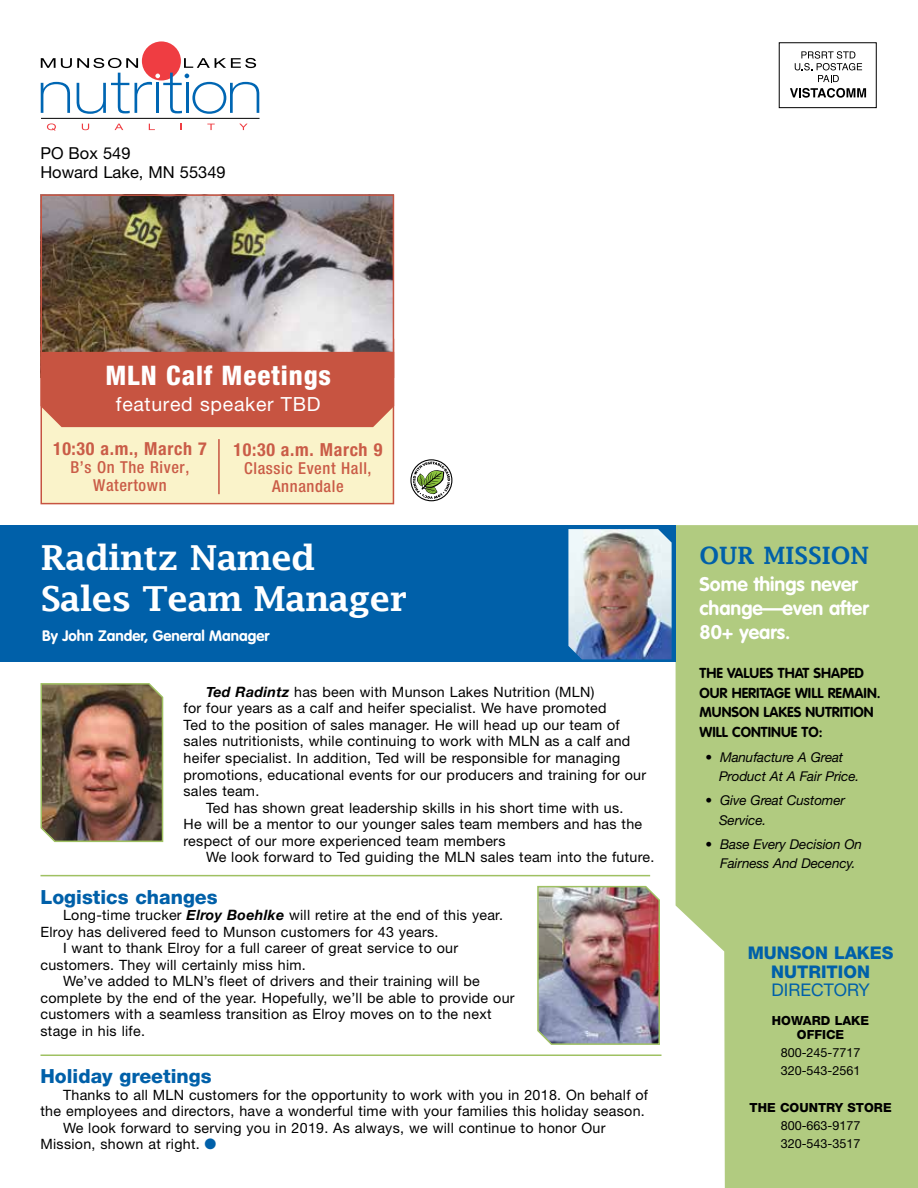
<style>
.page{position:relative;width:918px;height:1188px;background:#fff}
.page>*{position:absolute;margin:0;border:0;box-sizing:border-box;transform-origin:0 0}
.t1{font:600 34.5px/41.2px "Lucida Fax";letter-spacing:-.03em;color:#fff}
.t2{font:800 condensed 27px "Helvetica Neue";letter-spacing:.035em;color:#fff}
.t3{font:600 24px "Lucida Fax";color:#0060a9}
.t4{font:700 19.5px/24px "VAG Rounded";color:#fff}
.t5{font:800 19.5px "Helvetica Neue";color:#0060a9}
.t6{font:19.5px "Helvetica Neue";letter-spacing:.035em;color:#fff}
.t7{font:700 condensed 18px "Helvetica Neue";letter-spacing:.035em;color:#ca5c47}
.t8{font:800 17.55px/18.1px "Helvetica Neue";color:#0060a9;text-align:center}
.t9{font:17.55px "Helvetica Neue";color:#0060a9}
.t10{font:500 condensed 16.5px/18px "Helvetica Neue";letter-spacing:.035em;color:#ca5c47;text-align:center}
.t11{font:16.5px/19.8px "Helvetica Neue";color:#000}
.t12{font:700 15px "VAG Rounded";color:#fff}
.t13{font:14.25px "Helvetica Neue";letter-spacing:.02em;color:#000}
.t14{font:700 14.25px/19.5px "VAG Rounded";color:#000}
.t15{font:italic 13.5px/19.5px "Helvetica Neue";letter-spacing:-.01em;color:#000}
.t16{font:12.6px/18.1px "Helvetica Neue";color:#000}
.t17{font:800 12.6px/14px "Helvetica Neue";color:#000;text-align:center}
.s1{font-weight:700;font-style:italic}
.s2{color:#0060a9}
</style>
<div class="page">
<div style="left:40px;top:339px;width:354px;height:165px;background:#faf3ca;border:2px solid #c75441"></div>
<svg style="left:676px;top:525px;width:242px;height:663px;background:#b7cf8a"></svg>
<div style="left:0;top:525px;width:676px;height:137px;background:#0060a9"></div>
<svg style="left:47px;top:123px;width:9px;height:8px"></svg>
<svg style="left:82px;top:124px;width:7px;height:6px"></svg>
<svg style="left:115px;top:124px;width:8px;height:6px"></svg>
<svg style="left:207px;top:124px;width:8px;height:6px"></svg>
<svg style="left:239px;top:124px;width:8px;height:6px"></svg>
<div style="left:142px;top:41px;width:39px;height:40px;background:#ef3d42;border-radius:50%"></div>
<hr style="left:41px;top:118px;width:219px;height:1px;background:#000">
<svg style="left:41px;top:58px;width:218px;height:56px"></svg>
<img style="left:43px;top:197px;width:348px;height:155px">
<div style="left:40px;top:194px;width:354px;height:184px;border:2px solid #c75441"></div>
<div style="left:779px;top:42px;width:98px;height:66px;border:1px solid #000"></div>
<svg style="left:795px;top:51px;width:67px;height:31px"></svg>
<svg style="left:790px;top:88px;width:76px;height:10px"></svg>
<svg style="left:411px;top:460px;width:41px;height:41px"></svg>
<div style="left:410px;top:459px;width:42px;height:42px;border:1px solid #000;border-radius:50%"></div>
<svg style="left:413px;top:462px;width:37px;height:37px"></svg>
<div style="left:40px;top:352px;width:354px;height:75px;background:#c75441"></div>
<img style="left:568px;top:529px;width:104px;height:130px">
<img style="left:40px;top:683px;width:124px;height:160px">
<img style="left:537px;top:885px;width:123px;height:160px">
<hr style="left:40px;top:875px;width:610px;height:1px;background:#9fc162">
<hr style="left:40px;top:1054px;width:622px;height:2px;background:#9fc162">
<hr style="left:218px;top:439px;width:2px;height:55px;background:#c75441">
<p class="t11" style="left:40px;top:143px;width:187px">PO Box 549<br>Howard Lake, MN 55349</p>
<h2 class="t2" style="left:105px;top:358px;width:227px">MLN Calf Meetings</h2>
<h3 class="t6" style="left:116px;top:392px;width:206px">featured speaker TBD</h3>
<p class="t7" style="left:53px;top:438px;width:155px">10:30 a.m., March 7</p>
<p class="t10" style="left:71px;top:458px;width:120px">B’s On The River,<br>Watertown</p>
<p class="t7" style="left:234px;top:438px;width:150px">10:30 a.m. March 9</p>
<p class="t10" style="left:244px;top:459px;width:129px">Classic Event Hall,<br>Annandale</p>
<h1 class="t1" style="left:41px;top:537px;width:368px">Radintz Named<br>Sales Team Manager</h1>
<p class="t12" style="left:42px;top:627px;width:229px">By John Zander, General Manager</p>
<p class="t13" style="left:206px;top:683px;width:390px"><span class="s1">Ted Radintz</span> has been with Munson Lakes Nutrition (MLN)</p>
<p class="t13" style="left:184px;top:700px;width:424px">for four years as a calf and heifer specialist. We have promoted</p>
<p class="t13" style="left:184px;top:716px;width:438px">Ted to the position of sales manager. He will head up our team of</p>
<p class="t13" style="left:184px;top:733px;width:448px">sales nutritionists, while continuing to work with MLN as a calf and</p>
<p class="t13" style="left:184px;top:749px;width:438px">heifer specialist. In addition, Ted will be responsible for managing</p>
<p class="t13" style="left:184px;top:766px;width:464px">promotions, educational events for our producers and training for our</p>
<p class="t13" style="left:184px;top:782px;width:77px">sales team.</p>
<p class="t13" style="left:206px;top:799px;width:419px">Ted has shown great leadership skills in his short time with us.</p>
<p class="t13" style="left:184px;top:815px;width:460px">He will be a mentor to our younger sales team members and has the</p>
<p class="t13" style="left:184px;top:832px;width:323px">respect of our more experienced team members</p>
<p class="t13" style="left:206px;top:848px;width:450px">We look forward to Ted guiding the MLN sales team into the future.</p>
<h3 class="t5" style="left:40px;top:885px;width:179px">Logistics changes</h3>
<p class="t13" style="left:63px;top:907px;width:442px">Long-time trucker <span class="s1">Elroy Boehlke</span> will retire at the end of this year.</p>
<p class="t13" style="left:40px;top:923px;width:400px">Elroy has delivered feed to Munson customers for 43 years.</p>
<p class="t13" style="left:63px;top:940px;width:397px">I want to thank Elroy for a full career of great service to our</p>
<p class="t13" style="left:40px;top:956px;width:267px">customers. They will certainly miss him.</p>
<p class="t13" style="left:63px;top:973px;width:418px">We’ve added to MLN’s fleet of drivers and their training will be</p>
<p class="t13" style="left:40px;top:989px;width:476px">complete by the end of the year. Hopefully, we’ll be able to provide our</p>
<p class="t13" style="left:40px;top:1006px;width:453px">customers with a seamless transition as Elroy moves on to the next</p>
<p class="t13" style="left:40px;top:1022px;width:106px">stage in his life.</p>
<h3 class="t5" style="left:40px;top:1065px;width:173px">Holiday greetings</h3>
<p class="t13" style="left:63px;top:1086px;width:587px">Thanks to all MLN customers for the opportunity to work with you in 2018. On behalf of</p>
<p class="t13" style="left:40px;top:1103px;width:606px">the employees and directors, have a wonderful time with your families this holiday season.</p>
<p class="t13" style="left:63px;top:1119px;width:544px">We look forward to serving you in 2019. As always, we will continue to honor Our</p>
<p class="t13" style="left:40px;top:1136px;width:178px">Mission, shown at right. <span class="s2">●</span></p>
<h3 class="t3" style="left:700px;top:542px;width:171px">OUR MISSION</h3>
<h3 class="t4" style="left:700px;top:573px;width:171px">Some things never change—even after<br>80+ years.</h3>
<p class="t14" style="left:700px;top:664px;width:183px">THE VALUES THAT SHAPED<br>OUR HERITAGE WILL REMAIN.<br>MUNSON LAKES NUTRITION<br>WILL CONTINUE TO:</p>
<p class="t15" style="left:719px;top:747px;width:142px;text-indent:-14px">• Manufacture A Great<br>Product At A Fair Price.</p>
<p class="t15" style="left:719px;top:791px;width:127px;text-indent:-14px">• Give Great Customer<br>Service.</p>
<p class="t15" style="left:720px;top:834px;width:144px;text-indent:-15px">• Base Every Decision On<br>Fairness And Decency.</p>
<p class="t8" style="left:748px;top:944px;width:147px">MUNSON LAKES<br>NUTRITION</p>
<p class="t9" style="left:772px;top:979px;width:100px">DIRECTORY</p>
<p class="t17" style="left:772px;top:1014px;width:99px">HOWARD LAKE<br>OFFICE</p>
<p class="t16" style="left:781px;top:1044px;width:81px">800-245-7717<br>320-543-2561</p>
<p class="t17" style="left:750px;top:1100px;width:144px">THE COUNTRY STORE</p>
<p class="t16" style="left:781px;top:1116px;width:81px">800-663-9177<br>320-543-3517</p>
</div>
